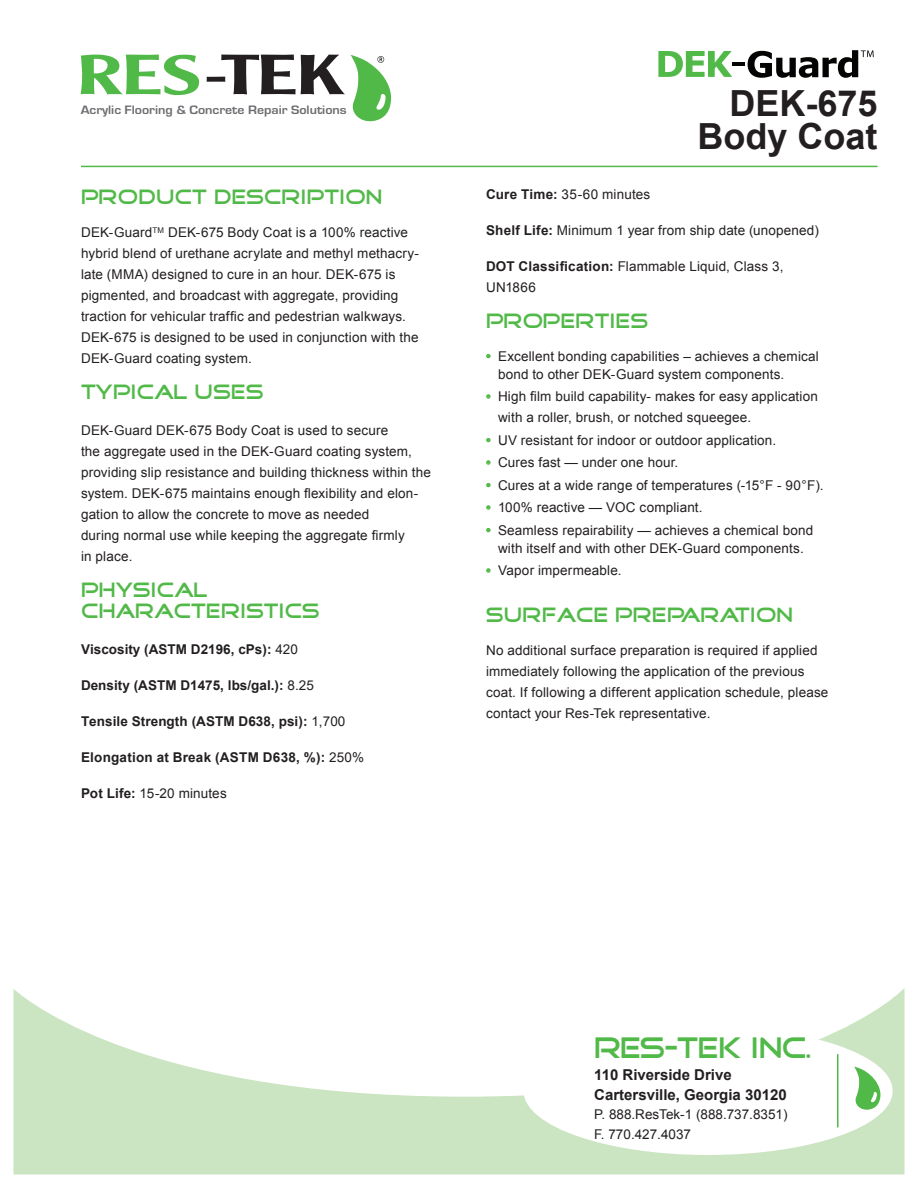
<style>
.page{position:relative;width:918px;height:1188px;background:#fff}
.page>*{position:absolute;margin:0;border:0;box-sizing:border-box;transform-origin:0 0}
.t1{font:700 36px "Arial";color:#231f20}
.t2{font:30px "Good Times";letter-spacing:-.04em;color:#51b948}
.t3{font:21px/21px "Good Times";color:#51b948}
.t4{font:700 15px "Arial";color:#231f20}
.t5{font:13.5px/21px "Arial";letter-spacing:.01em;color:#231f20}
.t6{font:700 13.5px "Arial";letter-spacing:.005em;color:#231f20}
.t7{font:700 12.6px "Eurostile";color:#6c6d70;scale:1.1 1}
.s1{font-weight:400}
.s2{font-weight:700}
.s3{color:#51b948}
</style>
<div class="page">
<svg style="left:14px;top:989px;width:890px;height:185px;fill:#cbe4c1"></svg>
<div style="left:524px;top:1027px;width:369px;height:128px;background:#fff;border-radius:50%"></div>
<svg style="left:81px;top:55px;width:119px;height:40px"></svg>
<div style="left:207px;top:77px;width:18px;height:5px;background:#231f20"></div>
<svg style="left:221px;top:55px;width:170px;height:66px"></svg>
<svg style="left:486px;top:354px;width:5px;height:5px"></svg>
<svg style="left:486px;top:394px;width:5px;height:5px"></svg>
<svg style="left:486px;top:438px;width:5px;height:5px"></svg>
<svg style="left:486px;top:460px;width:5px;height:5px"></svg>
<svg style="left:486px;top:483px;width:5px;height:5px"></svg>
<svg style="left:486px;top:505px;width:5px;height:5px"></svg>
<svg style="left:486px;top:528px;width:5px;height:5px"></svg>
<svg style="left:486px;top:568px;width:5px;height:5px"></svg>
<hr style="left:837px;top:1054px;width:1px;height:73px;background:#51b948">
<svg style="left:854px;top:1066px;width:26px;height:44px"></svg>
<hr style="left:81px;top:166px;width:797px;height:1px;background:#51b948">
<svg style="left:748px;top:50px;width:126px;height:28px"></svg>
<hr style="left:732px;top:62px;width:12px;height:4px;background:#040503">
<svg style="left:658px;top:51px;width:74px;height:26px"></svg>
<p class="t7" style="left:81px;top:103px;width:243px">Acrylic Flooring &amp; Concrete Repair Solutions</p>
<p class="t3" style="left:81px;top:188px;width:304px">PRODUCT DESCRIPTION</p>
<p class="t5" style="left:81px;top:222px;width:340px">DEK-Guard<sup>TM</sup> DEK-675 Body Coat is a 100% reactive hybrid blend of urethane acrylate and methyl methacry&shy;late (MMA) designed to cure in an hour. DEK-675 is pigmented, and broadcast with aggregate, providing traction for vehicular traffic and pedestrian walkways.<br>DEK-675 is designed to be used in conjunction with the DEK-Guard coating system.</p>
<p class="t3" style="left:81px;top:383px;width:184px">TYPICAL USES</p>
<p class="t5" style="left:81px;top:420px;width:352px">DEK-Guard DEK-675 Body Coat is used to secure<br>the aggregate used in the DEK-Guard coating system, providing slip resistance and building thickness within the system. DEK-675 maintains enough flexibility and elon&shy;gation to allow the concrete to move as needed<br>during normal use while keeping the aggregate firmly<br>in place.</p>
<p class="t3" style="left:81px;top:581px;width:240px">PHYSICAL<br>CHARACTERISTICS</p>
<p class="t6" style="left:81px;top:641px;width:219px">Viscosity (ASTM D2196, cPs): <span class="s1">420</span></p>
<p class="t6" style="left:81px;top:677px;width:235px">Density (ASTM D1475, lbs/gal.): <span class="s1">8.25</span></p>
<p class="t6" style="left:81px;top:713px;width:266px">Tensile Strength (ASTM D638, psi): <span class="s1">1,700</span></p>
<p class="t6" style="left:81px;top:749px;width:285px">Elongation at Break (ASTM D638, %): <span class="s1">250%</span></p>
<p class="t5" style="left:81px;top:783px;width:147px"><span class="s2">Pot Life:</span> 15-20 minutes</p>
<p class="t1" style="left:729px;top:80px;width:150px">DEK-675</p>
<p class="t1" style="left:698px;top:113px;width:181px">Body Coat</p>
<p class="t5" style="left:486px;top:184px;width:166px"><span class="s2">Cure Time:</span> 35-60 minutes</p>
<p class="t5" style="left:486px;top:220px;width:334px"><span class="s2">Shelf Life:</span> Minimum 1 year from ship date (unopened)</p>
<p class="t5" style="left:486px;top:256px;width:299px"><span class="s2">DOT Classification:</span> Flammable Liquid, Class 3,<br>UN1866</p>
<p class="t3" style="left:486px;top:311px;width:164px">PROPERTIES</p>
<p class="t5" style="left:486px;top:346px;width:334px"><span class="s3">•</span> Excellent bonding capabilities – achieves a chemical</p>
<p class="t5" style="left:498px;top:364px;width:288px">bond to other DEK-Guard system components.</p>
<p class="t5" style="left:498px;top:386px;width:322px;text-indent:-12px"><span class="s3">•</span> High film build capability- makes for easy application with a roller, brush, or notched squeegee.</p>
<p class="t5" style="left:486px;top:430px;width:292px"><span class="s3">•</span> UV resistant for indoor or outdoor application.</p>
<p class="t5" style="left:486px;top:452px;width:194px"><span class="s3">•</span> Cures fast — under one hour.</p>
<p class="t5" style="left:486px;top:475px;width:339px"><span class="s3">•</span> Cures at a wide range of temperatures (-15°F - 90°F).</p>
<p class="t5" style="left:486px;top:497px;width:218px"><span class="s3">•</span> 100% reactive — VOC compliant.</p>
<p class="t5" style="left:486px;top:521px;width:329px;line-height:18px;text-align:center"><span class="s3">•</span> Seamless repairability — achieves a chemical bond with itself and with other DEK-Guard components.</p>
<p class="t5" style="left:486px;top:560px;width:137px"><span class="s3">•</span> Vapor impermeable.</p>
<p class="t3" style="left:486px;top:605px;width:309px">SURFACE PREPARATION</p>
<p class="t5" style="left:486px;top:640px;width:344px">No additional surface preparation is required if applied immediately following the application of the previous coat. If following a different application schedule, please contact your Res-Tek representative.</p>
<p class="t2" style="left:594px;top:1033px;width:221px">RES-TEK INC.</p>
<p class="t4" style="left:594px;top:1065px;width:139px">110 Riverside Drive</p>
<p class="t4" style="left:594px;top:1085px;width:194px">Cartersville, Georgia 30120</p>
<p class="t5" style="left:594px;top:1104px;width:195px">P. 888.ResTek-1 (888.737.8351)</p>
<p class="t5" style="left:594px;top:1124px;width:98px">F. 770.427.4037</p>
</div>
